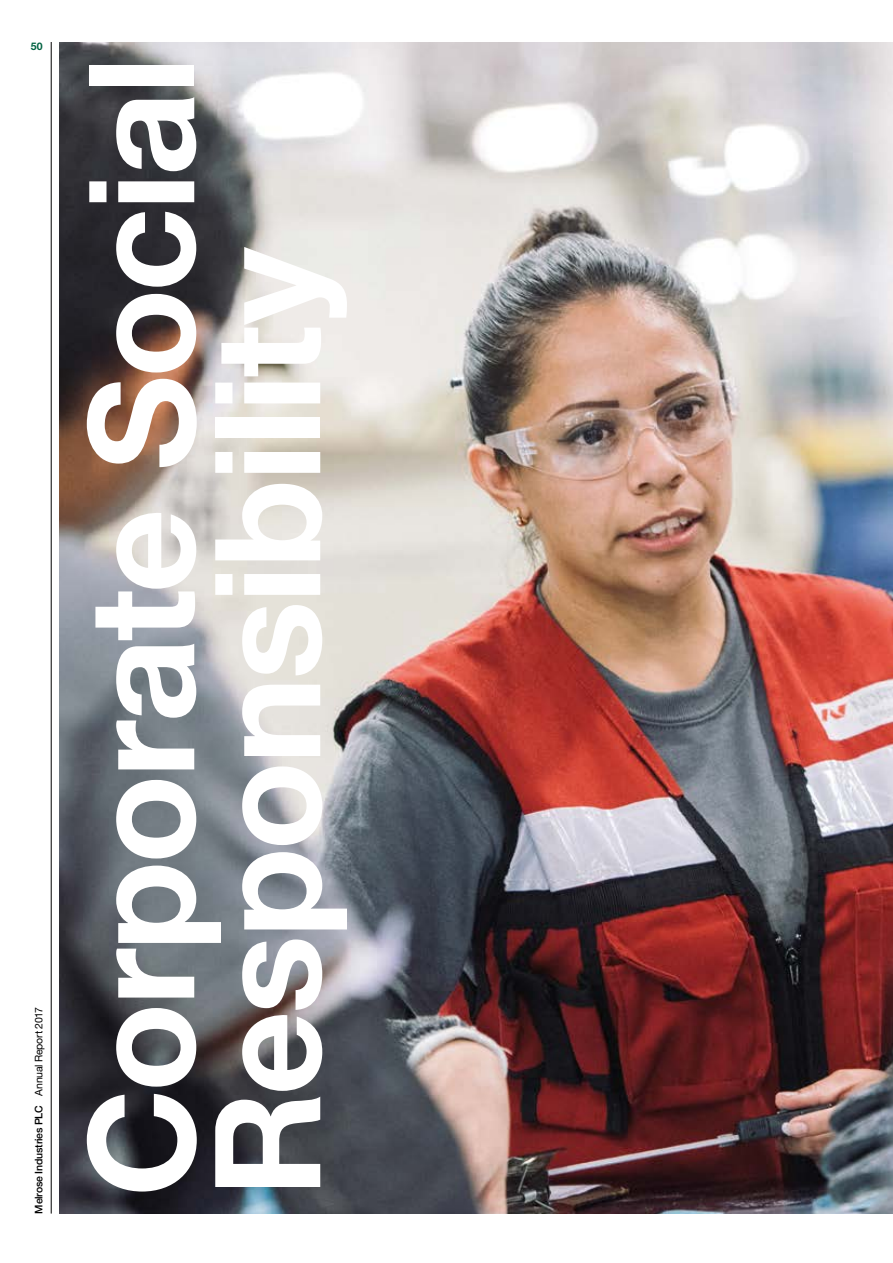
<style>
.page{position:relative;width:893px;height:1263px;background:#fff}
.page>*{position:absolute;margin:0;border:0;box-sizing:border-box;transform-origin:0 0}
.t1{font:700 147px/126px "Helvetica Neue LT Std";letter-spacing:-.02em;color:#fff}
.t2{font:500 10.5px "Helvetica Neue LT Std";letter-spacing:-.02em;color:#000}
.t3{font:700 10.5px "Helvetica Neue LT Std";color:#006241}
.s1{font-weight:400}
</style>
<div class="page">
<img style="left:60px;top:42px;width:833px;height:1172px">
<hr style="left:51px;top:42px;width:1px;height:1171px;background:#000">
<p class="t3" style="left:31px;top:39px;width:13px">50</p>
<p class="t2" style="left:33px;top:1214px;width:208px;rotate:-90deg">Melrose Industries PLC <span class="s1">Annual Report 2017</span></p>
<h1 class="t1" style="left:76px;top:1197px;width:1142px;rotate:-90deg">Corporate Social<br>Responsibility</h1>
</div>
